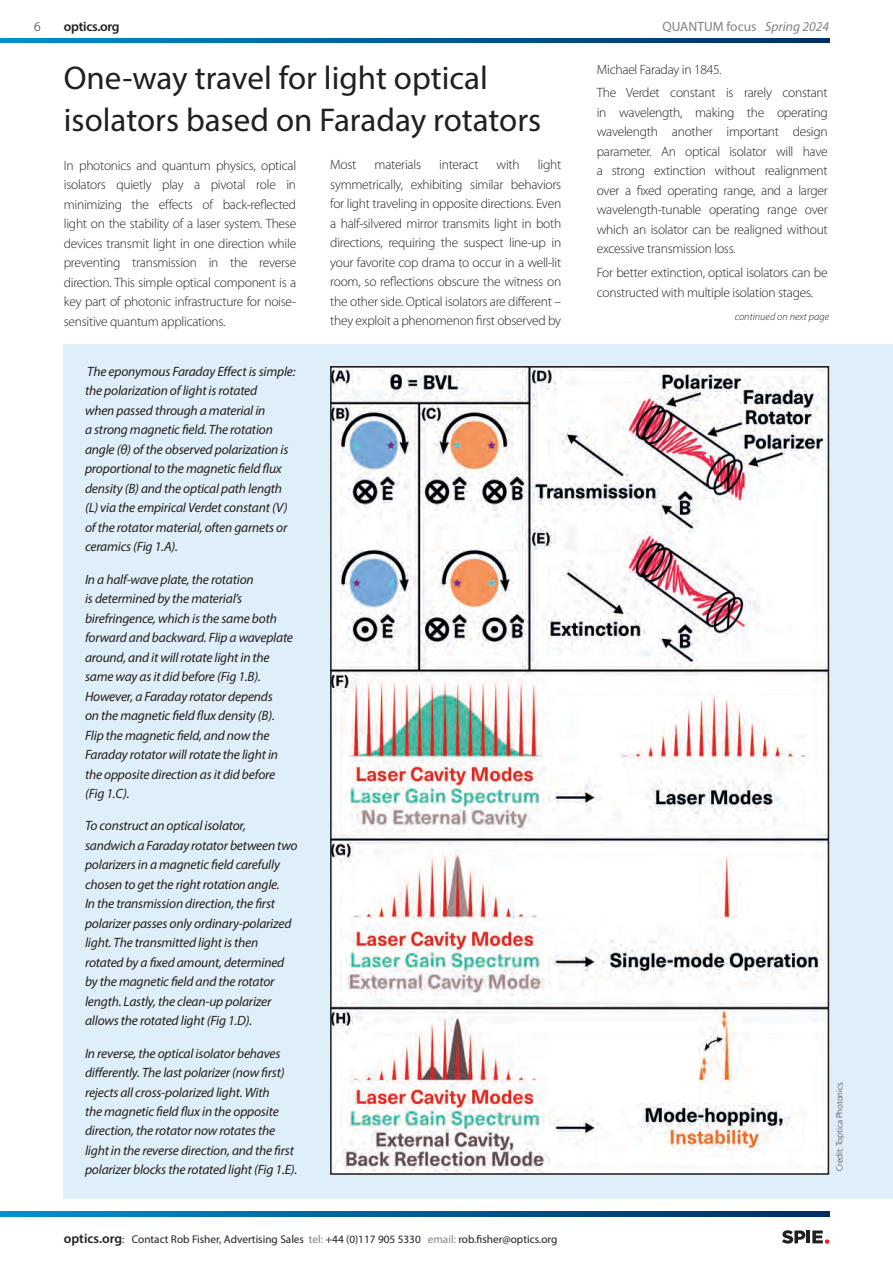
<style>
.page{position:relative;width:893px;height:1263px;background:#fff}
.page>*{position:absolute;margin:0;border:0;box-sizing:border-box;transform-origin:0 0}
.t1{font:33px/42px "Myriad Pro";color:#231f20}
.t2{font:italic 13.5px/19.5px "Myriad Pro";letter-spacing:-.015em;color:#231f20}
.t3{font:300 13.5px/19.5px "Myriad Pro";letter-spacing:-.02em;color:#231f20;text-align:justify}
.t4{font:13.5px "Myriad Pro";color:#808285}
.t5{font:600 13.5px "Myriad Pro";letter-spacing:-.02em;color:#231f20}
.t6{font:11.25px "Myriad Pro";color:#231f20}
.t7{font:italic 300 10.5px "Myriad Pro";color:#231f20}
.t8{font:300 9px "Myriad Pro";color:#231f20}
.s1{font-style:italic}
.s2{font-weight:600;font-size:13.5px}
.s3{color:#808285}
</style>
<div class="page">
<svg style="left:0;top:1212px;width:829px;height:4px;background:#005d95"></svg>
<svg style="left:0;top:38px;width:829px;height:5px;background:#005d95"></svg>
<svg style="left:782px;top:1230px;width:47px;height:14px"></svg>
<div style="left:64px;top:344px;width:829px;height:855px;background:#dfeff9"></div>
<img style="left:333px;top:369px;width:493px;height:803px">
<p class="t3" style="left:34px;top:17px;width:8px">6</p>
<p class="t5" style="left:64px;top:18px;width:57px">optics.org</p>
<p class="t4" style="left:663px;top:19px;width:168px">QUANTUM focus <span class="s1">Spring 2024</span></p>
<p class="t1" style="left:64px;top:56px;width:479px">One-way travel for light optical isolators based on Faraday rotators</p>
<p class="t3" style="left:64px;top:155px;width:234px">In photonics and quantum physics, optical isolators quietly play a pivotal role in minimizing the effects of back-reflected light on the stability of a laser system. These devices transmit light in one direction while preventing transmission in the reverse direction. This simple optical component is a key part of photonic infrastructure for noise&shy;sensitive quantum applications.</p>
<p class="t2" style="left:85px;top:361px;width:212px">The eponymous Faraday Effect is simple: the polarization of light is rotated<br>when passed through a material in<br>a strong magnetic field. The rotation angle (θ) of the observed polarization is proportional to the magnetic field flux density (B) and the optical path length (L) via the empirical Verdet constant (V) of the rotator material, often garnets or ceramics (Fig 1.A).</p>
<p class="t2" style="left:85px;top:569px;width:210px">In a half-wave plate, the rotation<br>is determined by the material’s birefringence, which is the same both forward and backward. Flip a waveplate around, and it will rotate light in the same way as it did before (Fig 1.B).<br>However, a Faraday rotator depends<br>on the magnetic field flux density (B).<br>Flip the magnetic field, and now the Faraday rotator will rotate the light in the opposite direction as it did before (Fig 1.C).</p>
<p class="t2" style="left:85px;top:816px;width:214px">To construct an optical isolator, sandwich a Faraday rotator between two polarizers in a magnetic field carefully chosen to get the right rotation angle.<br>In the transmission direction, the first polarizer passes only ordinary-polarized light. The transmitted light is then rotated by a fixed amount, determined by the magnetic field and the rotator length. Lastly, the clean-up polarizer allows the rotated light (Fig 1.D).</p>
<p class="t2" style="left:85px;top:1043px;width:214px">In reverse, the optical isolator behaves differently. The last polarizer (now first) rejects all cross-polarized light. With<br>the magnetic field flux in the opposite direction, the rotator now rotates the light in the reverse direction, and the first polarizer blocks the rotated light (Fig 1.E).</p>
<p class="t3" style="left:330px;top:155px;width:232px;text-indent:208px">light symmetrically, exhibiting similar behaviors for light traveling in opposite directions. Even a half-silvered mirror transmits light in both directions, requiring the suspect line-up in your favorite cop drama to occur in a well-lit room, so reflections obscure the witness on the other side. Optical isolators are different – they exploit a phenomenon first observed by</p>
<p class="t3" style="left:330px;top:155px;width:28px">Most</p>
<p class="t3" style="left:375px;top:155px;width:48px">materials</p>
<p class="t3" style="left:439px;top:155px;width:41px">interact</p>
<p class="t3" style="left:497px;top:155px;width:25px">with</p>
<p class="t6" style="left:64px;top:1232px;width:495px"><span class="s2">optics.org</span>: Contact Rob Fisher, Advertising Sales <span class="s3">tel:</span> +44 (0)117 905 5330 <span class="s3">email:</span> rob.fisher@optics.org</p>
<p class="t3" style="left:597px;top:59px;width:126px">Michael Faraday in 1845.</p>
<p class="t3" style="left:597px;top:83px;width:232px">The Verdet constant is rarely constant in wavelength, making the operating wavelength another important design parameter. An optical isolator will have a strong extinction without realignment over a fixed operating range, and a larger wavelength-tunable operating range over which an isolator can be realigned without excessive transmission loss.</p>
<p class="t3" style="left:597px;top:263px;width:232px">For better extinction, optical isolators can be constructed with multiple isolation stages.</p>
<p class="t7" style="left:735px;top:310px;width:96px">continued on next page</p>
<p class="t8" style="left:834px;top:1171px;width:91px;rotate:-90deg">Credit: Toptica Photonics.</p>
</div>
